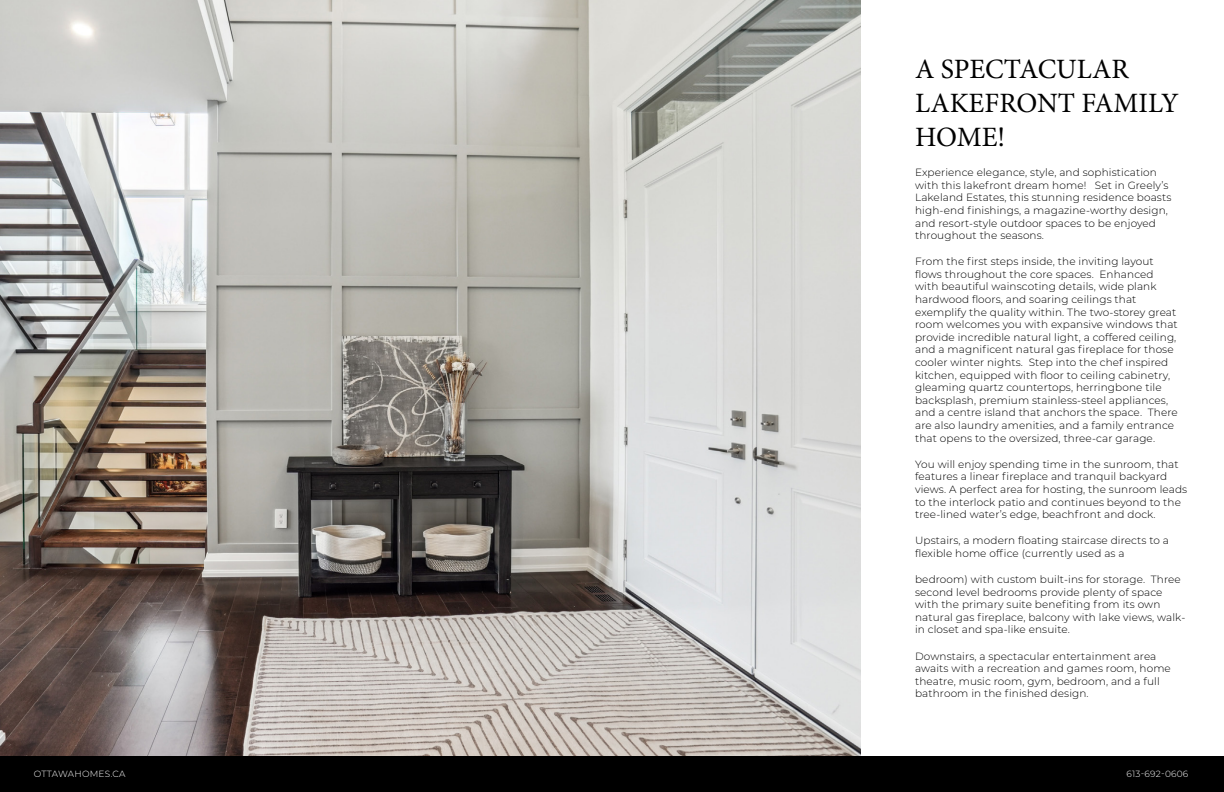
<style>
.page{position:relative;width:1224px;height:792px;background:#fff}
.page>*{position:absolute;margin:0;border:0;box-sizing:border-box;transform-origin:0 0}
.t1{font:28px/33.6px "Minion Pro";color:#000}
.t2{font:300 10.5px/12.6px "Montserrat";letter-spacing:.01em;color:#000}
.t3{font:300 9px "Montserrat";letter-spacing:.025em;color:#fff}
</style>
<div class="page">
<img style="left:0;top:0;width:861px;height:756px">
<div style="left:0;top:756px;width:1224px;height:36px;background:#000"></div>
<h1 class="t1" style="left:915px;top:53px;width:265px">A SPECTACULAR<br>LAKEFRONT FAMILY<br>HOME!</h1>
<p class="t2" style="left:915px;top:166px;width:258px">Experience elegance, style, and sophistication with this lakefront dream home! Set in Greely’s Lakeland Estates, this stunning residence boasts high-end finishings, a magazine-worthy design, and resort-style outdoor spaces to be enjoyed throughout the seasons.</p>
<p class="t2" style="left:915px;top:255px;width:264px">From the first steps inside, the inviting layout flows throughout the core spaces. Enhanced with beautiful wainscoting details, wide plank hardwood floors, and soaring ceilings that exemplify the quality within. The two-storey great room welcomes you with expansive windows that provide incredible natural light, a coffered ceiling, and a magnificent natural gas fireplace for those cooler winter nights. Step into the chef inspired kitchen, equipped with floor to ceiling cabinetry, gleaming quartz countertops, herringbone tile backsplash, premium stainless-steel appliances, and a centre island that anchors the space. There are also laundry amenities, and a family entrance that opens to the oversized, three-car garage.</p>
<p class="t2" style="left:915px;top:457px;width:274px">You will enjoy spending time in the sunroom, that features a linear fireplace and tranquil backyard views. A perfect area for hosting, the sunroom leads to the interlock patio and continues beyond to the tree-lined water’s edge, beachfront and dock.</p>
<p class="t2" style="left:915px;top:534px;width:255px">Upstairs, a modern floating staircase directs to a flexible home office (currently used as a</p>
<p class="t2" style="left:915px;top:573px;width:272px">bedroom) with custom built-ins for storage. Three second level bedrooms provide plenty of space with the primary suite benefiting from its own natural gas fireplace, balcony with lake views, walk&shy;in closet and spa-like ensuite.</p>
<p class="t2" style="left:915px;top:649px;width:257px">Downstairs, a spectacular entertainment area awaits with a recreation and games room, home theatre, music room, gym, bedroom, and a full bathroom in the finished design.</p>
<p class="t3" style="left:34px;top:768px;width:93px">OTTAWAHOMES.CA</p>
<p class="t3" style="left:1126px;top:768px;width:63px">613-692-0606</p>
</div>
